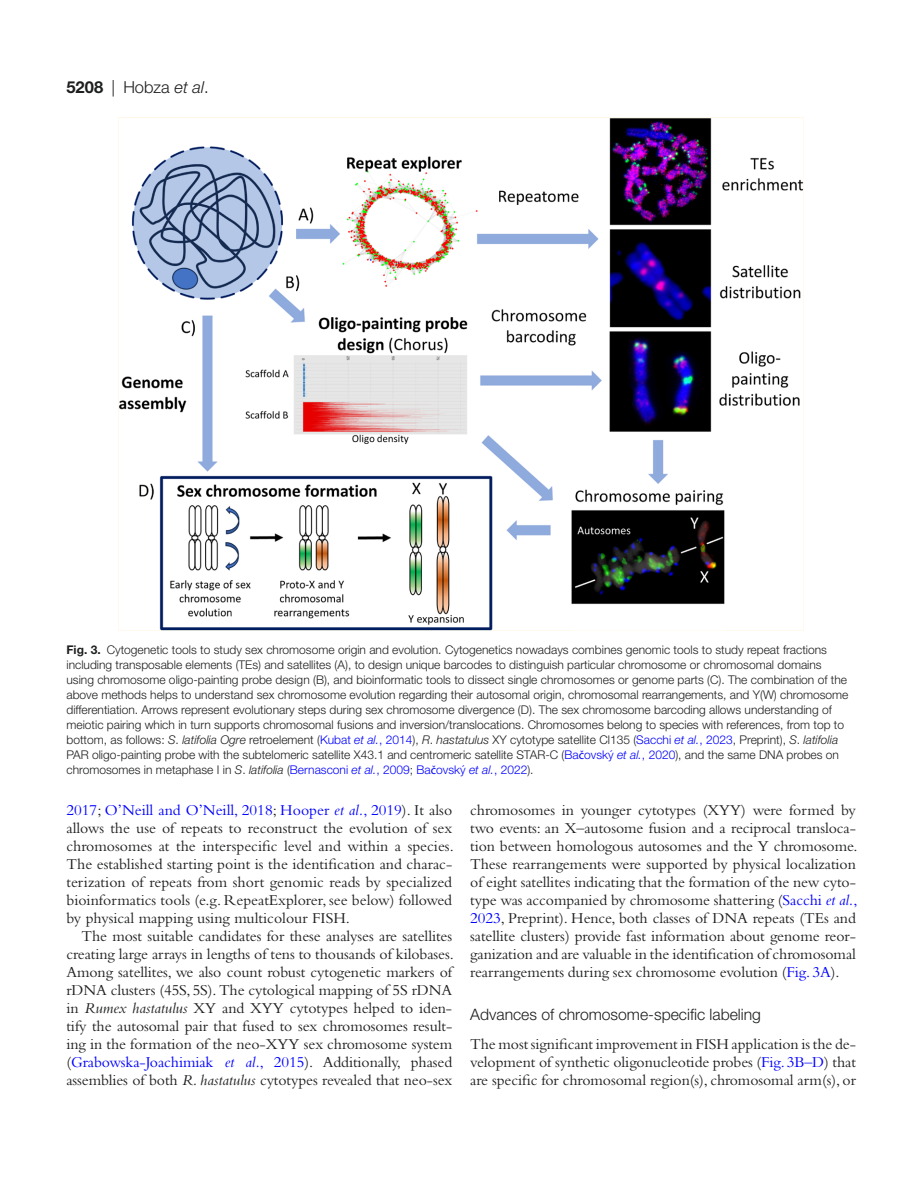
<style>
.page{position:relative;width:919px;height:1187px;background:#fff}
.page>*{position:absolute;margin:0;border:0;box-sizing:border-box;transform-origin:0 0}
.t1{font:300 16.5px "Helvetica Neue LT Std";color:#1d1e1f}
.t2{font:15.75px/18px "Bembo Std";letter-spacing:-.005em;color:#1d1e1f;text-align:justify}
.t3{font:300 15.75px "Helvetica Neue LT Std";color:#1d1e1f}
.t4{font:300 12px/15px "Helvetica Neue LT Std";color:#1d1e1f}
.s1{font-weight:700}
.s2{font-style:italic}
.s3{color:#00f}
.s4{font-style:italic;color:#00f}
.s5{font-family:"Myriad Pro";font-weight:400;color:#00f}
</style>
<div class="page">
<img style="left:119px;top:117px;width:684px;height:513px">
<p class="t1" style="left:66px;top:77px;width:144px"><span class="s1">5208</span> | Hobza <span class="s2">et al</span>.</p>
<p class="t4" style="left:66px;top:641px;width:783px"><span class="s1">Fig. 3.</span> Cytogenetic tools to study sex chromosome origin and evolution. Cytogenetics nowadays combines genomic tools to study repeat fractions including transposable elements (TEs) and satellites (A), to design unique barcodes to distinguish particular chromosome or chromosomal domains using chromosome oligo-painting probe design (B), and bioinformatic tools to dissect single chromosomes or genome parts (C). The combination of the above methods helps to understand sex chromosome evolution regarding their autosomal origin, chromosomal rearrangements, and Y(W) chromosome differentiation. Arrows represent evolutionary steps during sex chromosome divergence (D). The sex chromosome barcoding allows understanding of meiotic pairing which in turn supports chromosomal fusions and inversion/translocations. Chromosomes belong to species with references, from top to bottom, as follows: <span class="s2">S</span>. <span class="s2">latifolia Ogre</span> retroelement (<span class="s3">Kubat</span> <span class="s4">et al.</span><span class="s3">, 2014</span>), <span class="s2">R</span>. <span class="s2">hastatulus</span> XY cytotype satellite Cl135 (<span class="s3">Sacchi</span> <span class="s4">et al.</span><span class="s3">, 2023</span>, Preprint), <span class="s2">S</span>. <span class="s2">latifolia </span>PAR oligo-painting probe with the subtelomeric satellite X43.1 and centromeric satellite STAR-C (<span class="s3">Ba</span><span class="s5">č</span><span class="s3">ovský</span> <span class="s4">et al.</span><span class="s3">, 2020</span>), and the same DNA probes on chromosomes in metaphase I in <span class="s2">S</span>. <span class="s2">latifolia</span> (<span class="s3">Bernasconi</span> <span class="s4">et al.</span><span class="s3">, 2009</span>; <span class="s3">Ba</span><span class="s5">č</span><span class="s3">ovský</span> <span class="s4">et al.</span><span class="s3">, 2022</span>).</p>
<p class="t2" style="left:66px;top:800px;width:389px"><span class="s3">2017</span>; <span class="s3">O’Neill and O’Neill, 2018</span>; <span class="s3">Hooper</span> <span class="s4">et al.</span><span class="s3">, 2019</span>). It also allows the use of repeats to reconstruct the evolution of sex chromosomes at the interspecific level and within a species.<br>The established starting point is the identification and charac&shy;terization of repeats from short genomic reads by specialized bioinformatics tools (e.g. RepeatExplorer, see below) followed by physical mapping using multicolour FISH.</p>
<p class="t2" style="left:66px;top:926px;width:389px;text-indent:15px">The most suitable candidates for these analyses are satellites creating large arrays in lengths of tens to thousands of kilobases.<br>Among satellites, we also count robust cytogenetic markers of rDNA clusters (45S, 5S). The cytological mapping of 5S rDNA in <span class="s2">Rumex hastatulus</span> XY and XYY cytotypes helped to iden&shy;tify the autosomal pair that fused to sex chromosomes result&shy;ing in the formation of the neo-XYY sex chromosome system (<span class="s3">Grabowska-Joachimiak</span> <span class="s4">et al.</span><span class="s3">, 2015</span>). Additionally, phased assemblies of both <span class="s2">R. hastatulus</span> cytotypes revealed that neo-sex</p>
<p class="t2" style="left:470px;top:800px;width:389px">chromosomes in younger cytotypes (XYY) were formed by two events: an X–autosome fusion and a reciprocal transloca&shy;tion between homologous autosomes and the Y chromosome.<br>These rearrangements were supported by physical localization of eight satellites indicating that the formation of the new cyto&shy;type was accompanied by chromosome shattering (<span class="s3">Sacchi</span> <span class="s4">et al.</span><span class="s3">, 2023</span>, Preprint). Hence, both classes of DNA repeats (TEs and satellite clusters) provide fast information about genome reor&shy;ganization and are valuable in the identification of chromosomal rearrangements during sex chromosome evolution (<span class="s3">Fig. 3A</span>).</p>
<p class="t3" style="left:470px;top:1004px;width:292px">Advances of chromosome-specific labeling</p>
<p class="t2" style="left:470px;top:1034px;width:387px">The most significant improvement in FISH application is the de&shy;velopment of synthetic oligonucleotide probes (<span class="s3">Fig. 3B–D</span>) that are specific for chromosomal region(s), chromosomal arm(s), or</p>
</div>
